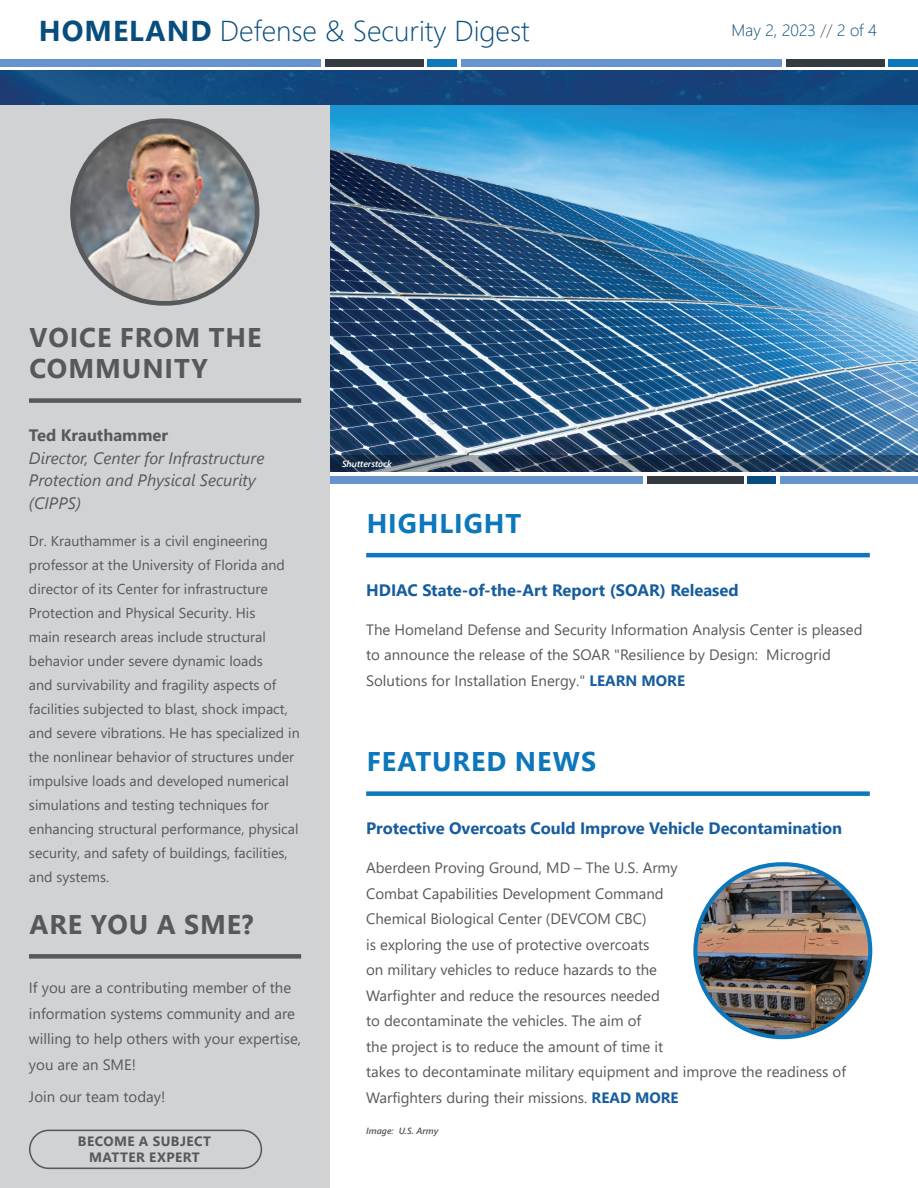
<style>
.page{position:relative;width:918px;height:1188px;background:#fff}
.page>*{position:absolute;margin:0;border:0;box-sizing:border-box;transform-origin:0 0}
.t1{font:300 28.65px "Segoe UI";color:#084d7d}
.t2{font:700 27px/31.5px "Segoe UI";letter-spacing:.035em;color:#57585a}
.t3{font:700 27px "Segoe UI";letter-spacing:.035em;color:#0d77bc}
.t4{font:700 16.5px "Segoe UI";color:#175d9e}
.t5{font:italic 16.5px/22.5px "Segoe UI";color:#57585a}
.t6{font:300 16.5px "Segoe UI";color:#084d7d}
.t7{font:700 16.5px "Segoe UI";color:#57585a}
.t8{font:15px/25.5px "Segoe UI";color:#57585a}
.t9{font:14.25px/24px "Segoe UI";color:#57585a}
.t10{font:700 13.5px/16.2px "Segoe UI";letter-spacing:.035em;color:#57585a;text-align:center}
.t11{font:italic 600 9px "Segoe UI";color:#57585a}
.t12{font:italic 600 9px "Segoe UI";color:#fff}
.s1{font-weight:700}
.s2{color:#57585a}
.s3{font-weight:700;color:#175d9e}
</style>
<div class="page">
<img style="left:0;top:71px;width:918px;height:34px">
<div style="left:0;top:59px;width:321px;height:7px;background:#6794cc"></div>
<div style="left:325px;top:59px;width:99px;height:7px;background:#343a3f"></div>
<div style="left:428px;top:59px;width:29px;height:7px;background:#0d77bc"></div>
<div style="left:461px;top:59px;width:320px;height:7px;background:#6794cc"></div>
<div style="left:786px;top:59px;width:99px;height:7px;background:#343a3f"></div>
<div style="left:888px;top:59px;width:30px;height:7px;background:#0d77bc"></div>
<hr style="left:366px;top:553px;width:504px;height:4px;background:#0d77bc">
<div style="left:366px;top:791px;width:504px;height:5px;background:#0d77bc"></div>
<img style="left:330px;top:105px;width:588px;height:350px">
<div style="left:330px;top:477px;width:313px;height:7px;background:#6794cc"></div>
<div style="left:647px;top:477px;width:97px;height:7px;background:#343a3f"></div>
<div style="left:748px;top:477px;width:28px;height:7px;background:#084d7d"></div>
<div style="left:780px;top:477px;width:138px;height:7px;background:#6794cc"></div>
<svg style="left:330px;top:455px;width:588px;height:17px;background:#30455d"></svg>
<div style="left:0;top:105px;width:330px;height:1083px;background:#d1d2d4"></div>
<img style="left:695px;top:864px;width:175px;height:173px;border-radius:86px">
<div style="left:693px;top:862px;width:179px;height:177px;border:4px solid #0d77bc;border-radius:86px"></div>
<div style="left:29px;top:398px;width:272px;height:5px;background:#57585a"></div>
<div style="left:29px;top:954px;width:272px;height:5px;background:#57585a"></div>
<div style="left:29px;top:1130px;width:233px;height:39px;border:2px solid #57585a;border-radius:19px"></div>
<img style="left:72px;top:121px;width:185px;height:182px;border-radius:91px">
<div style="left:70px;top:118px;width:189px;height:188px;border:5px solid #57585a;border-radius:91px"></div>
<h1 class="t1" style="left:39px;top:4px;width:492px"><span class="s1">HOMELAND</span> Defense &amp; Security Digest</h1>
<p class="t6" style="left:731px;top:15px;width:147px">May 2, 2023 <span class="s2">//</span> 2 of 4</p>
<h2 class="t2" style="left:29px;top:319px;width:234px">VOICE FROM THE<br>COMMUNITY</h2>
<p class="t7" style="left:29px;top:420px;width:140px">Ted Krauthammer</p>
<p class="t5" style="left:29px;top:444px;width:237px">Director, Center for Infrastructure<br>Protection and Physical Security (CIPPS)</p>
<p class="t9" style="left:29px;top:528px;width:272px">Dr. Krauthammer is a civil engineering professor at the University of Florida and director of its Center for infrastructure Protection and Physical Security. His<br>main research areas include structural behavior under severe dynamic loads<br>and survivability and fragility aspects of facilities subjected to blast, shock impact, and severe vibrations. He has specialized in the nonlinear behavior of structures under impulsive loads and developed numerical simulations and testing techniques for enhancing structural performance, physical security, and safety of buildings, facilities, and systems.</p>
<h2 class="t2" style="left:29px;top:906px;width:226px">ARE YOU A SME?</h2>
<p class="t8" style="left:29px;top:974px;width:274px">If you are a contributing member of the information systems community and are willing to help others with your expertise, you are an SME!</p>
<p class="t8" style="left:29px;top:1082px;width:138px">Join our team today!</p>
<p class="t10" style="left:78px;top:1132px;width:135px">BECOME A SUBJECT<br>MATTER EXPERT</p>
<p class="t12" style="left:342px;top:455px;width:52px">Shutterstock</p>
<h2 class="t3" style="left:367px;top:498px;width:156px">HIGHLIGHT</h2>
<p class="t4" style="left:366px;top:574px;width:374px">HDIAC State-of-the-Art Report (SOAR) Released</p>
<p class="t8" style="left:366px;top:615px;width:498px">The Homeland Defense and Security Information Analysis Center is pleased to announce the release of the SOAR "Resilience by Design: Microgrid<br>Solutions for Installation Energy." <span class="s3">LEARN MORE</span></p>
<h2 class="t3" style="left:367px;top:736px;width:231px">FEATURED NEWS</h2>
<p class="t4" style="left:366px;top:813px;width:478px">Protective Overcoats Could Improve Vehicle Decontamination</p>
<p class="t8" style="left:366px;top:854px;width:481px">Aberdeen Proving Ground, MD – The U.S. Army<br>Combat Capabilities Development Command<br>Chemical Biological Center (DEVCOM CBC)<br>is exploring the use of protective overcoats<br>on military vehicles to reduce hazards to the<br>Warfighter and reduce the resources needed<br>to decontaminate the vehicles. The aim of<br>the project is to reduce the amount of time it<br>takes to decontaminate military equipment and improve the readiness of Warfighters during their missions. <span class="s3">READ MORE</span></p>
<p class="t11" style="left:366px;top:1122px;width:74px">Image: U.S. Army</p>
</div>
